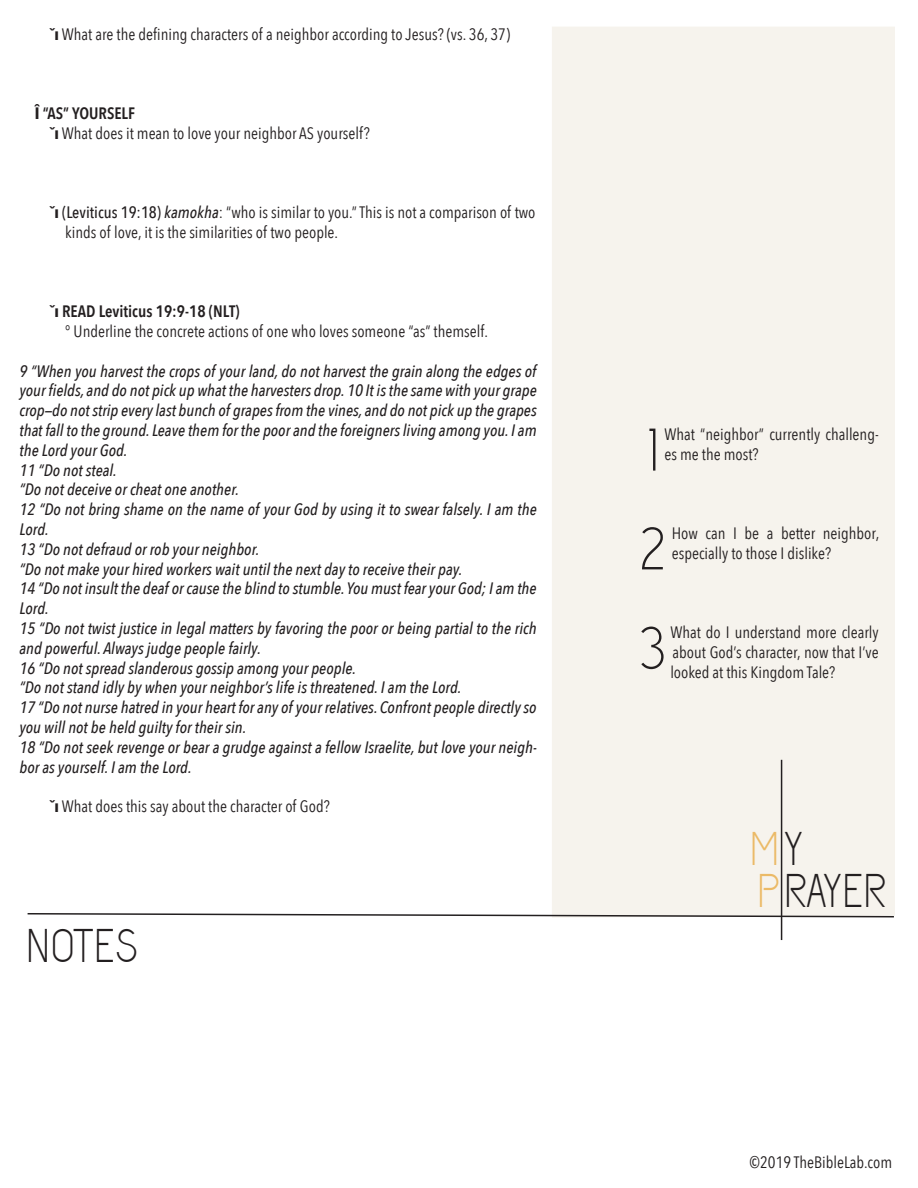
<style>
.page{position:relative;width:918px;height:1188px;background:#fff}
.page>*{position:absolute;margin:0;border:0;box-sizing:border-box;transform-origin:0 0}
.t1{font:47.1px/42px "Capsuula";color:#231f20}
.t2{font:italic 500 16.5px/19.8px "Avenir Next Condensed";color:#231f20}
.t3{font:16.5px/19.8px "Avenir Next Condensed";color:#231f20}
.s1{font-weight:700}
.s2{font-weight:600}
.s3{font-weight:500}
.s4{font-weight:500;font-style:italic}
.s5{color:#ebba67}
</style>
<div class="page">
<hr style="left:781px;top:760px;width:1px;height:180px;background:#231f20">
<svg style="left:27px;top:912px;width:868px;height:6px"></svg>
<svg style="left:649px;top:429px;width:6px;height:42px"></svg>
<svg style="left:642px;top:527px;width:21px;height:42px"></svg>
<svg style="left:641px;top:627px;width:23px;height:42px"></svg>
<p class="t3" style="left:50px;top:24px;width:462px"><span class="s1">ˇı</span> What are the defining characters of a neighbor according to Jesus? (vs. 36, 37)</p>
<p class="t3" style="left:50px;top:103px;width:321px;text-indent:-15px"><span class="s1">Î</span> <span class="s2">“AS” YOURSELF<br></span><span class="s1">ˇı</span> What does it mean to love your neighbor AS yourself?</p>
<p class="t3" style="left:65px;top:202px;width:472px;text-indent:-15px"><span class="s1">ˇı</span> <span class="s3">(Leviticus 19:18)</span> <span class="s4">kamokha</span>: “who is similar to you.” This is not a comparison of two kinds of love, it is the similarities of two people.</p>
<p class="t3" style="left:65px;top:301px;width:424px;text-indent:-15px"><span class="s1">ˇı</span> <span class="s2">READ Leviticus 19:9-18 (NLT)<br></span>° Underline the concrete actions of one who loves someone “as” themself.</p>
<p class="t2" style="left:19px;top:361px;width:519px">9 “When you harvest the crops of your land, do not harvest the grain along the edges of your fields, and do not pick up what the harvesters drop. 10 It is the same with your grape crop—do not strip every last bunch of grapes from the vines, and do not pick up the grapes that fall to the ground. Leave them for the poor and the foreigners living among you. I am the Lord your God.<br>11 “Do not steal.<br>“Do not deceive or cheat one another.<br>12 “Do not bring shame on the name of your God by using it to swear falsely. I am the Lord.<br>13 “Do not defraud or rob your neighbor.<br>“Do not make your hired workers wait until the next day to receive their pay.<br>14 “Do not insult the deaf or cause the blind to stumble. You must fear your God; I am the Lord.<br>15 “Do not twist justice in legal matters by favoring the poor or being partial to the rich and powerful. Always judge people fairly.<br>16 “Do not spread slanderous gossip among your people.<br>“Do not stand idly by when your neighbor’s life is threatened. I am the Lord.<br>17 “Do not nurse hatred in your heart for any of your relatives. Confront people directly so you will not be held guilty for their sin.<br>18 “Do not seek revenge or bear a grudge against a fellow Israelite, but love your neigh&shy;bor as yourself. I am the Lord.</p>
<p class="t3" style="left:50px;top:796px;width:281px"><span class="s1">ˇı</span> What does this say about the character of God?</p>
<h1 class="t1" style="left:26px;top:929px;width:114px">NOTES</h1>
<p class="t3" style="left:664px;top:424px;width:216px">What “neighbor” currently challeng&shy;es me the most?</p>
<p class="t3" style="left:672px;top:523px;width:209px">How can I be a better neighbor, especially to those I dislike?</p>
<p class="t3" style="left:670px;top:622px;width:210px;text-align:justify">What do I understand more clearly about God’s character, now that I’ve looked at this Kingdom Tale?</p>
<h1 class="t1" style="left:750px;top:832px;width:138px"><span class="s5">M</span>Y<br><span class="s5">P</span>RAYER</h1>
<p class="t3" style="left:750px;top:1151px;width:144px">©2019 TheBibleLab.com</p>
</div>
